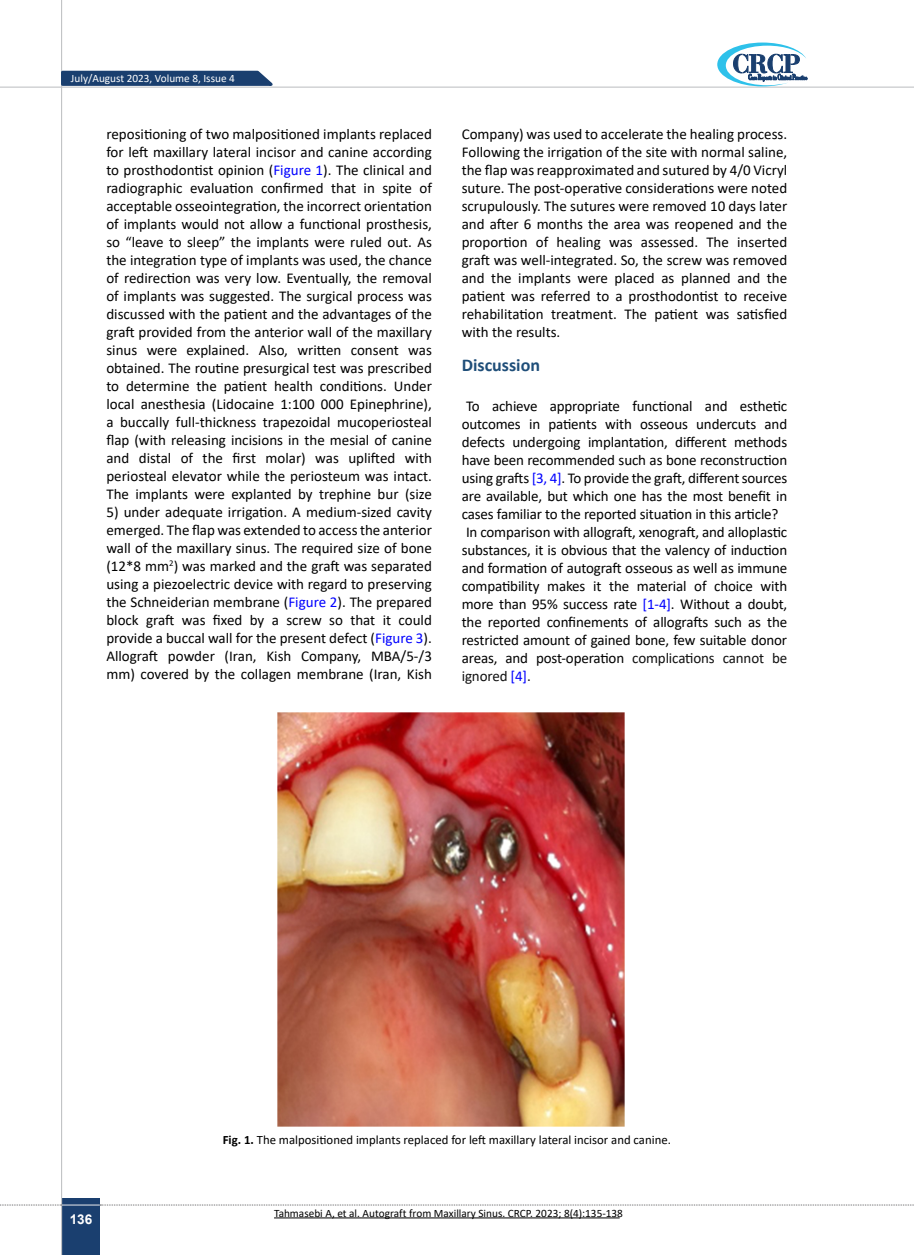
<style>
.page{position:relative;width:915px;height:1255px;background:#fff}
.page>*{position:absolute;margin:0;border:0;box-sizing:border-box;transform-origin:0 0}
.t1{font:700 18px "Calibri";color:#1f4e79}
.t2{font:15px/18px "Calibri";letter-spacing:-.01em;color:#000;text-align:justify}
.t3{font:700 13.5px "Arial";color:#fff}
.t4{font:12.75px "Calibri";color:#000}
.t5{font:11.25px "Calibri";color:#000}
.t6{font:11.25px "Calibri";color:#fff}
.s1{color:#00f}
.s2{color:#111}
.s3{font-weight:700}
</style>
<div class="page">
<div style="left:61px;top:1198px;width:39px;height:56px;background:#1a3f6f"></div>
<hr style="left:61px;top:0;width:1px;height:1254px;background:#c2c4c6">
<hr style="left:0;top:87px;width:913px;height:1px;background:#c2c4c6">
<hr style="left:61px;top:1204px;width:39px;height:1px;background:#ebebec">
<svg style="left:0;top:1204px;width:62px;height:1px"></svg>
<svg style="left:100px;top:1204px;width:814px;height:1px"></svg>
<svg style="left:717px;top:43px;width:89px;height:43px"></svg>
<svg style="left:59px;top:70px;width:220px;height:17px;background:#3e5d85"></svg>
<hr style="left:274px;top:1217px;width:345px;height:1px;background:#000">
<img style="left:277px;top:712px;width:347px;height:414px">
<p class="t6" style="left:71px;top:70px;width:165px">July/August 2023, Volume 8, Issue 4</p>
<p class="t2" style="left:106px;top:124px;width:327px">repositioning of two malpositioned implants replaced for left maxillary lateral incisor and canine according to prosthodontist opinion (<span class="s1">Figure 1</span>). The clinical and radiographic evaluation confirmed that in spite of acceptable osseointegration, the incorrect orientation of implants would not allow a functional prosthesis, so “leave to sleep” the implants were ruled out. As the integration type of implants was used, the chance of redirection was very low. Eventually, the removal of implants was suggested. The surgical process was discussed with the patient and the advantages of the graft provided from the anterior wall of the maxillary sinus were explained. Also, written consent was obtained. The routine presurgical test was prescribed to determine the patient health conditions. Under local anesthesia (Lidocaine 1:100 000 Epinephrine), a buccally full-thickness trapezoidal mucoperiosteal flap (with releasing incisions in the mesial of canine and distal of the first molar) was uplifted with periosteal elevator while the periosteum was intact.<br>The implants were explanted by trephine bur (size</p>
<p class="t2" style="left:106px;top:502px;width:327px">5) under adequate irrigation. A medium-sized cavity emerged. The flap was extended to access the anterior wall of the maxillary sinus. The required size of bone (12*8 mm<sup>2</sup>) was marked and the graft was separated using a piezoelectric device with regard to preserving the Schneiderian membrane (<span class="s1">Figure 2</span>). The prepared block graft was fixed by a screw so that it could provide a buccal wall for the present defect (<span class="s1">Figure 3</span>).<br>Allograft powder (Iran, Kish Company, MBA/5-/3 mm) covered by the collagen membrane (Iran, Kish</p>
<p class="t2" style="left:461px;top:124px;width:327px">Company) was used to accelerate the healing process.<br>Following the irrigation of the site with normal saline, the flap was reapproximated and sutured by 4/0 Vicryl suture. The post-operative considerations were noted scrupulously. The sutures were removed 10 days later and after 6 months the area was reopened and the proportion of healing was assessed. The inserted graft was well-integrated. So, the screw was removed and the implants were placed as planned and the patient was referred to a prosthodontist to receive rehabilitation treatment. The patient was satisfied with the results.</p>
<p class="t1" style="left:461px;top:353px;width:80px">Discussion</p>
<p class="t2" style="left:461px;top:396px;width:327px;text-align:left">To achieve appropriate functional and esthetic outcomes in patients with osseous undercuts and defects undergoing implantation, different methods have been recommended such as bone reconstruction using grafts <span class="s1">[3, 4]</span>. To provide the graft, different sources are available, but which one has the most benefit in cases familiar to the reported situation in this article?<br>In comparison with allograft, xenograft, and alloplastic substances, it is obvious that the valency of induction and formation of autograft osseous as well as immune compatibility makes it the material of choice with more than 95% success rate <span class="s1">[1-4]</span>. Without a doubt, the reported confinements of allografts such as the restricted amount of gained bone, few suitable donor areas, and post-operation <span class="s2">complications cannot be ignored</span> <span class="s1">[4]</span><span class="s2">.</span></p>
<p class="t3" style="left:70px;top:1209px;width:24px">136</p>
<p class="t4" style="left:223px;top:1131px;width:449px"><span class="s3">Fig. 1.</span> The malpositioned implants replaced for left maxillary lateral incisor and canine.</p>
<p class="t5" style="left:274px;top:1204px;width:350px">Tahmasebi A, et al. Autograft from Maxillary Sinus. CRCP. 2023; 8(4):135-138</p>
</div>
